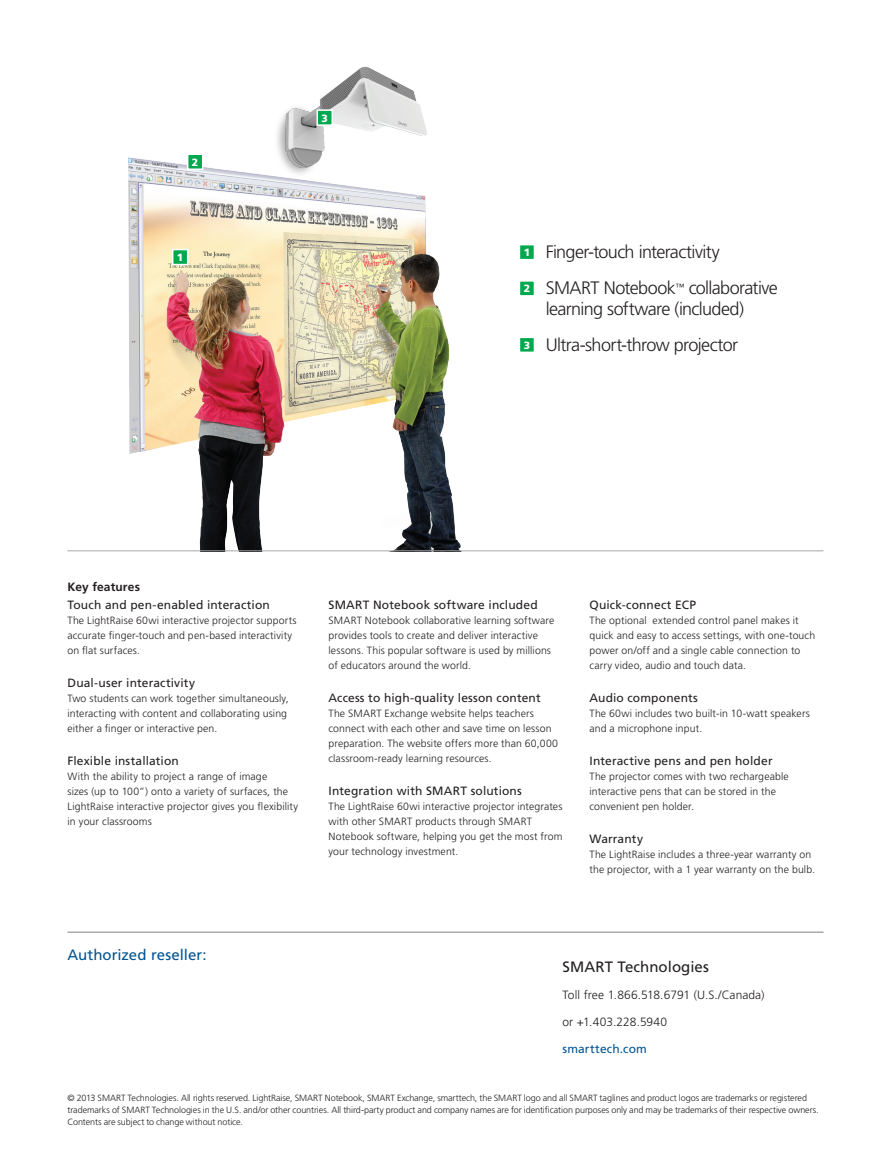
<style>
.page{position:relative;width:891px;height:1161px;background:#fff}
.page>*{position:absolute;margin:0;border:0;box-sizing:border-box;transform-origin:0 0}
.t1{font:300 18px/36px "Frutiger LT Std";letter-spacing:-.035em;color:#231f20}
.t2{font:15px "Frutiger LT Std";letter-spacing:.005em;color:#005492}
.t3{font:15px "Frutiger LT Std";letter-spacing:.005em;color:#231f20}
.t4{font:12px "Frutiger LT Std";letter-spacing:.01em;color:#231f20}
.t5{font:300 12px "Frutiger LT Std";letter-spacing:.005em;color:#231f20}
.t6{font:12px "Frutiger LT Std";letter-spacing:.015em;color:#005492}
.t7{font:700 12px "Frutiger LT Std";letter-spacing:.01em;color:#231f20}
.t8{font:300 10.5px/15px "Frutiger LT Std";letter-spacing:.01em;color:#231f20}
.t9{font:900 10.5px "Frutiger LT Std";color:#fff}
.t10{font:300 9px/12px "Frutiger LT Std";letter-spacing:-.01em;color:#231f20}
</style>
<div class="page">
<hr style="left:68px;top:932px;width:756px;height:1px;background:#a8a9ad">
<svg style="left:520px;top:245px;width:14px;height:14px"></svg>
<svg style="left:520px;top:281px;width:14px;height:15px"></svg>
<svg style="left:520px;top:338px;width:14px;height:14px"></svg>
<img style="left:94px;top:66px;width:397px;height:485px">
<svg style="left:171px;top:248px;width:18px;height:18px"></svg>
<svg style="left:186px;top:153px;width:18px;height:18px"></svg>
<svg style="left:316px;top:109px;width:18px;height:18px"></svg>
<hr style="left:68px;top:551px;width:756px;height:1px;background:#a8a9ad">
<p class="t9" style="left:192px;top:156px;width:8px">2</p>
<p class="t9" style="left:177px;top:251px;width:8px">1</p>
<p class="t9" style="left:322px;top:112px;width:8px">3</p>
<p class="t9" style="left:524px;top:246px;width:8px">1</p>
<p class="t9" style="left:524px;top:282px;width:8px">2</p>
<p class="t9" style="left:524px;top:339px;width:8px">3</p>
<h1 class="t1" style="left:546px;top:234px;width:234px">Finger-touch interactivity<br>SMART Notebook<sup>™</sup> collaborative</h1>
<h1 class="t1" style="left:546px;top:291px;width:200px">learning software (included)<br>Ultra-short-throw projector</h1>
<p class="t7" style="left:68px;top:580px;width:74px">Key features</p>
<p class="t4" style="left:68px;top:598px;width:204px">Touch and pen-enabled interaction</p>
<p class="t8" style="left:68px;top:613px;width:231px">The LightRaise 60wi interactive projector supports accurate finger-touch and pen-based interactivity on flat surfaces.</p>
<p class="t4" style="left:68px;top:676px;width:129px">Dual-user interactivity</p>
<p class="t8" style="left:68px;top:691px;width:223px">Two students can work together simultaneously, interacting with content and collaborating using either a finger or interactive pen.</p>
<p class="t4" style="left:68px;top:754px;width:113px">Flexible installation</p>
<p class="t8" style="left:68px;top:769px;width:232px">With the ability to project a range of image<br>sizes (up to 100”) onto a variety of surfaces, the LightRaise interactive projector gives you flexibility in your classrooms</p>
<h2 class="t2" style="left:68px;top:946px;width:141px">Authorized reseller:</h2>
<p class="t4" style="left:328px;top:598px;width:211px">SMART Notebook software included</p>
<p class="t8" style="left:328px;top:613px;width:227px">SMART Notebook collaborative learning software provides tools to create and deliver interactive lessons. This popular software is used by millions of educators around the world.</p>
<p class="t4" style="left:328px;top:691px;width:214px">Access to high-quality lesson content</p>
<p class="t8" style="left:328px;top:706px;width:231px">The SMART Exchange website helps teachers connect with each other and save time on lesson preparation. The website offers more than 60,000 classroom-ready learning resources.</p>
<p class="t4" style="left:328px;top:784px;width:195px">Integration with SMART solutions</p>
<p class="t8" style="left:328px;top:799px;width:236px">The LightRaise 60wi interactive projector integrates with other SMART products through SMART Notebook software, helping you get the most from your technology investment.</p>
<p class="t4" style="left:590px;top:598px;width:108px">Quick-connect ECP</p>
<p class="t8" style="left:590px;top:613px;width:227px">The optional extended control panel makes it quick and easy to access settings, with one-touch power on/off and a single cable connection to carry video, audio and touch data.</p>
<p class="t4" style="left:590px;top:691px;width:110px">Audio components</p>
<p class="t8" style="left:590px;top:706px;width:222px">The 60wi includes two built-in 10-watt speakers and a microphone input.</p>
<p class="t4" style="left:590px;top:754px;width:185px">Interactive pens and pen holder</p>
<p class="t8" style="left:590px;top:769px;width:201px">The projector comes with two rechargeable interactive pens that can be stored in the convenient pen holder.</p>
<p class="t4" style="left:590px;top:832px;width:55px">Warranty</p>
<p class="t8" style="left:590px;top:847px;width:227px">The LightRaise includes a three-year warranty on the projector, with a 1 year warranty on the bulb.</p>
<h2 class="t3" style="left:562px;top:958px;width:148px">SMART Technologies</h2>
<p class="t5" style="left:562px;top:988px;width:203px">Toll free 1.866.518.6791 (U.S./Canada)</p>
<p class="t5" style="left:562px;top:1015px;width:106px">or +1.403.228.5940</p>
<p class="t6" style="left:562px;top:1042px;width:86px">smarttech.com</p>
<p class="t10" style="left:68px;top:1092px;width:753px">© 2013 SMART Technologies. All rights reserved. LightRaise, SMART Notebook, SMART Exchange, smarttech, the SMART logo and all SMART taglines and product logos are trademarks or registered trademarks of SMART Technologies in the U.S. and/or other countries. All third-party product and company names are for identification purposes only and may be trademarks of their respective owners.<br>Contents are subject to change without notice.</p>
</div>
